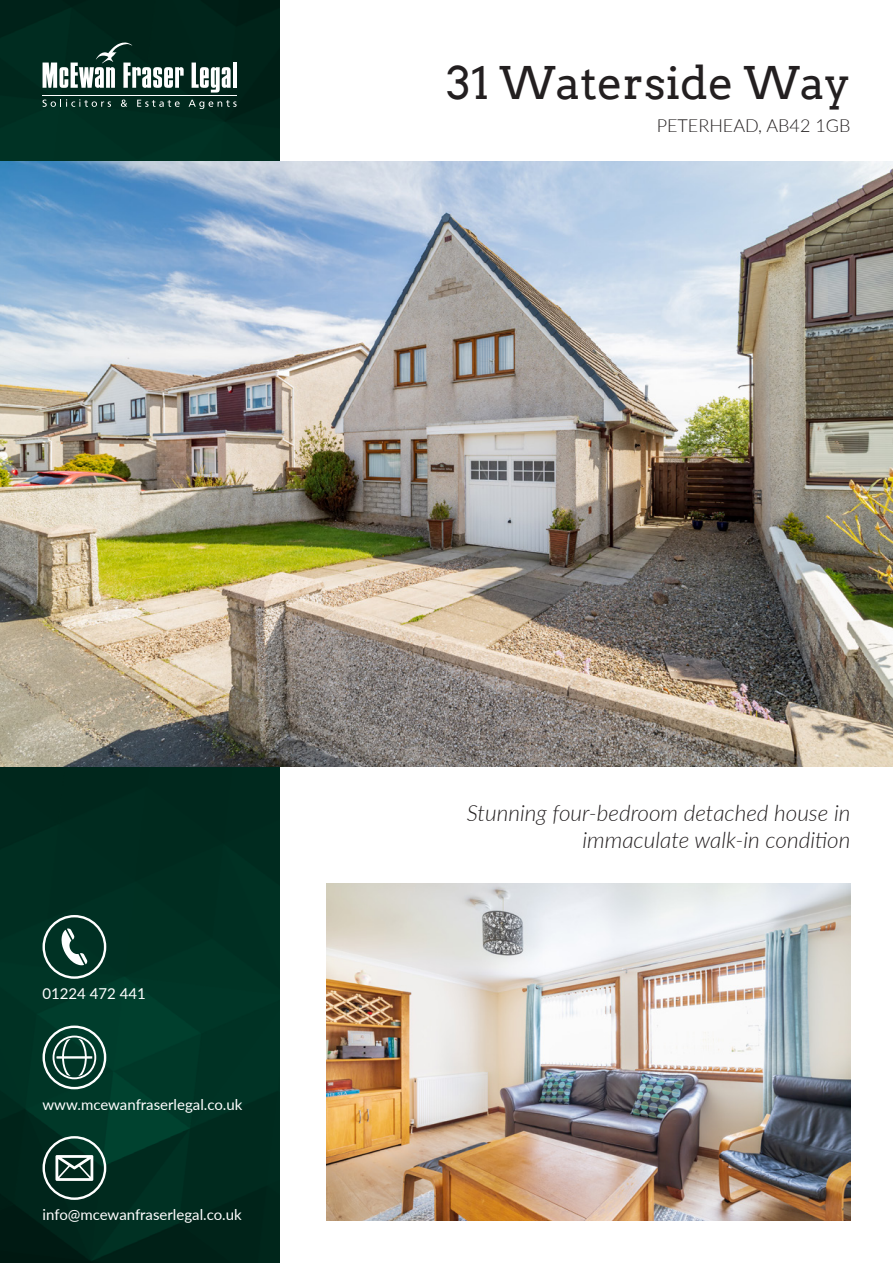
<style>
.page{position:relative;width:893px;height:1263px;background:#fff}
.page>*{position:absolute;margin:0;border:0;box-sizing:border-box;transform-origin:0 0}
.t1{font:45px "Arvo";color:#231f20}
.t2{font:italic 300 22.5px/27px "Lato";color:#231f20;text-align:right}
.t3{font:300 18px "Lato";color:#231f20}
.t4{font:15px "Lato";color:#fff}
</style>
<div class="page">
<img style="left:0;top:0;width:279px;height:1263px">
<img style="left:0;top:162px;width:893px;height:605px">
<svg style="left:43px;top:43px;width:141px;height:45px"></svg>
<svg style="left:192px;top:63px;width:39px;height:30px"></svg>
<hr style="left:233px;top:63px;width:4px;height:25px;background:#fff">
<hr style="left:43px;top:95px;width:194px;height:1px;background:#fff">
<svg style="left:43px;top:99px;width:68px;height:8px"></svg>
<svg style="left:121px;top:100px;width:6px;height:7px"></svg>
<svg style="left:137px;top:100px;width:43px;height:7px"></svg>
<svg style="left:189px;top:100px;width:48px;height:9px"></svg>
<img style="left:326px;top:883px;width:524px;height:337px">
<svg style="left:43px;top:915px;width:63px;height:64px;background:#335a4f"></svg>
<svg style="left:43px;top:1025px;width:63px;height:64px;background:#3a6559"></svg>
<svg style="left:43px;top:1136px;width:63px;height:64px;background:#3a5b52"></svg>
<h1 class="t1" style="left:446px;top:55px;width:406px">31 Waterside Way</h1>
<p class="t3" style="left:657px;top:113px;width:195px">PETERHEAD, AB42 1GB</p>
<p class="t4" style="left:43px;top:983px;width:105px">01224 472 441</p>
<p class="t4" style="left:43px;top:1094px;width:201px">www.mcewanfraserlegal.co.uk</p>
<p class="t4" style="left:43px;top:1204px;width:201px">info@mcewanfraserlegal.co.uk</p>
<h2 class="t2" style="left:467px;top:798px;width:385px">Stunning four-bedroom detached house in immaculate walk-in condition</h2>
</div>
